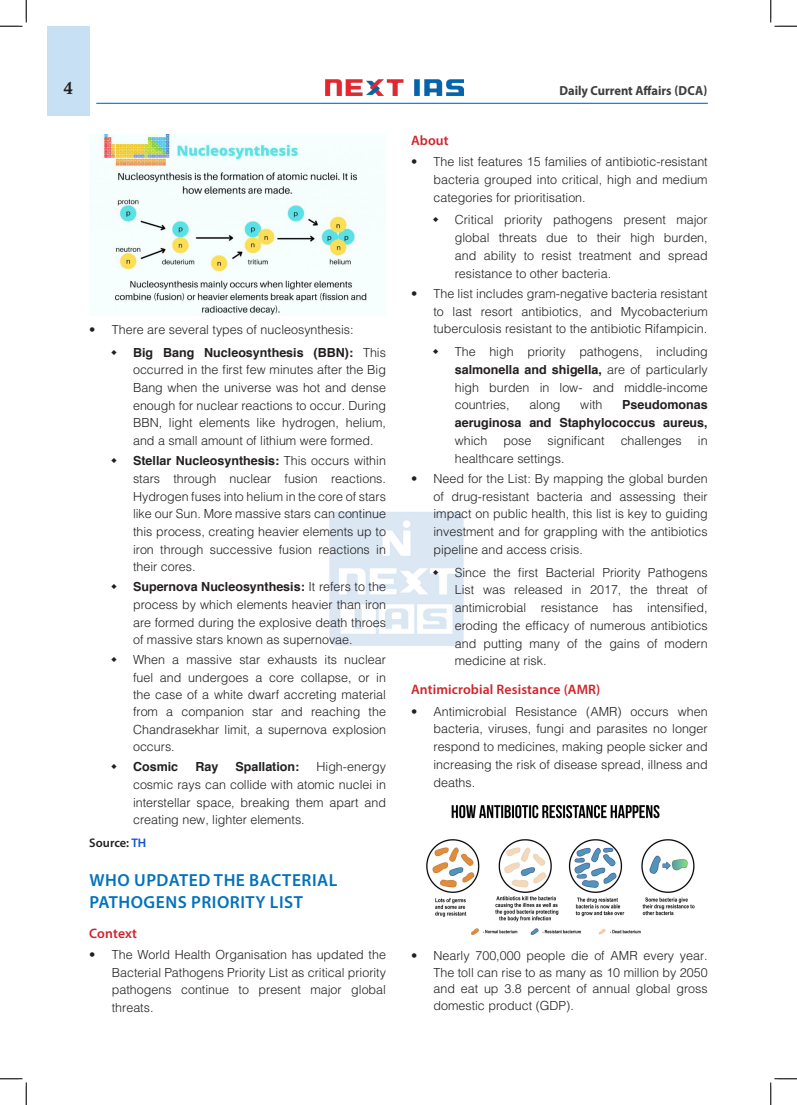
<style>
.page{position:relative;width:797px;height:1105px;background:#fff}
.page>*{position:absolute;margin:0;border:0;box-sizing:border-box;transform-origin:0 0}
.H-1{font:600 17.5px/21.8px "Myriad Pro";letter-spacing:.03em;color:#0072bc}
.t1{font:17.5px "Calis MT Bol";color:#231f20}
.H-2{font:600 13.75px "Myriad Pro";letter-spacing:.01em;color:#d1232a}
.t2{font:700 13.12px "Myriad Pro";color:#3e3e3f;scale:.95 1}
.t3{font:300 12.5px/17.8px "Helvetica";color:#231f20;text-align:justify}
.t4{font:700 12.5px/17.8px "Helvetica";color:#231f20;text-align:justify}
.body{font:600 12.5px "Myriad Pro";color:#231f20}
.s1{font-weight:700}
.s2{color:#15c}
.s3{font-weight:300}
</style>
<div class="page">
<div style="left:47px;top:26px;width:42px;height:89px;background:#c7e0f3"></div>
<img style="left:325px;top:80px;width:138px;height:15px">
<hr style="left:96px;top:103px;width:611px;height:1px;background:#008fd5">
<img style="left:329px;top:511px;width:135px;height:135px">
<img style="left:101px;top:134px;width:267px;height:182px">
<img style="left:426px;top:805px;width:269px;height:130px">
<svg style="left:0;top:0;width:27px;height:27px"></svg>
<svg style="left:0;top:1078px;width:27px;height:27px"></svg>
<svg style="left:770px;top:0;width:27px;height:27px"></svg>
<svg style="left:770px;top:1078px;width:27px;height:27px"></svg>
<svg style="left:433px;top:569px;width:5px;height:6px"></svg>
<h1 class="t1" style="left:64px;top:78px;width:10px">4</h1>
<p class="t2" style="left:559px;top:82px;width:157px">Daily Current Affairs (DCA)</p>
<p class="t3" style="left:89px;top:320px;width:266px">• There are several types of nucleosynthesis:</p>
<p class="t3" style="left:133px;top:343px;width:254px"><span class="s1">Big Bang Nucleosynthesis (BBN):</span> This occurred in the first few minutes after the Big Bang when the universe was hot and dense enough for nuclear reactions to occur. During BBN, light elements like hydrogen, helium, and a small amount of lithium were formed.</p>
<p class="t3" style="left:133px;top:452px;width:254px"><span class="s1">Stellar Nucleosynthesis:</span> This occurs within stars through nuclear fusion reactions.<br>Hydrogen fuses into helium in the core of stars like our Sun. More massive stars can continue this process, creating heavier elements up to iron through successive fusion reactions in their cores.</p>
<p class="t3" style="left:133px;top:578px;width:254px"><span class="s1">Supernova Nucleosynthesis:</span> It refers to the process by which elements heavier than iron are formed during the explosive death throes of massive stars known as supernovae.</p>
<p class="t3" style="left:133px;top:651px;width:254px;line-height:17.4px">When a massive star exhausts its nuclear fuel and undergoes a core collapse, or in the case of a white dwarf accreting material from a companion star and reaching the Chandrasekhar limit, a supernova explosion occurs.</p>
<p class="t4" style="left:133px;top:758px;width:47px">Cosmic</p>
<p class="t4" style="left:195px;top:758px;width:24px">Ray</p>
<p class="t4" style="left:235px;top:758px;width:65px">Spallation:</p>
<p class="t3" style="left:133px;top:758px;width:254px;text-indent:183px">High-energy cosmic rays can collide with atomic nuclei in interstellar space, breaking them apart and creating new, lighter elements.</p>
<p class="body" style="left:89px;top:835px;width:59px">Source: <span class="s2">TH</span></p>
<p class="H-1" style="left:89px;top:869px;width:249px">WHO UPDATED THE BACTERIAL<br>PATHOGENS PRIORITY LIST</p>
<p class="H-2" style="left:89px;top:924px;width:49px">Context</p>
<p class="t3" style="left:112px;top:945px;width:276px;text-indent:-22px">• The World Health Organisation has updated the Bacterial Pathogens Priority List as critical priority pathogens continue to present major global threats.</p>
<p class="H-2" style="left:411px;top:131px;width:39px">About</p>
<p class="t3" style="left:433px;top:152px;width:276px;text-indent:-22px">• The list features 15 families of antibiotic-resistant bacteria grouped into critical, high and medium categories for prioritisation.</p>
<p class="t3" style="left:455px;top:211px;width:254px">Critical priority pathogens present major global threats due to their high burden, and ability to resist treatment and spread resistance to other bacteria.</p>
<p class="t3" style="left:433px;top:284px;width:276px;text-indent:-22px">• The list includes gram-negative bacteria resistant to last resort antibiotics, and Mycobacterium tuberculosis resistant to the antibiotic Rifampicin.</p>
<p class="t3" style="left:455px;top:342px;width:254px">The high priority pathogens, including <span class="s1">salmonella and shigella,</span> are of particularly high burden in low- and middle-income countries,</p>
<p class="t4" style="left:455px;top:396px;width:254px;text-indent:167px">Pseudomonas aeruginosa and Staphylococcus aureus, <span class="s3">which</span></p>
<p class="t3" style="left:529px;top:396px;width:33px">along</p>
<p class="t3" style="left:580px;top:396px;width:24px">with</p>
<p class="t3" style="left:503px;top:431px;width:29px">pose</p>
<p class="t3" style="left:547px;top:431px;width:58px">significant</p>
<p class="t3" style="left:620px;top:431px;width:63px">challenges</p>
<p class="t3" style="left:698px;top:431px;width:11px">in</p>
<p class="t3" style="left:455px;top:449px;width:111px">healthcare settings.</p>
<p class="t3" style="left:433px;top:469px;width:276px;text-indent:-22px">• Need for the List: By mapping the global burden of drug-resistant bacteria and assessing their impact on public health, this list is key to guiding investment and for grappling with the antibiotics pipeline and access crisis.</p>
<p class="t3" style="left:455px;top:563px;width:254px">Since the first Bacterial Priority Pathogens List was released in 2017, the threat of antimicrobial resistance has intensified, eroding the efficacy of numerous antibiotics and putting many of the gains of modern medicine at risk.</p>
<p class="H-2" style="left:411px;top:681px;width:191px">Antimicrobial Resistance (AMR)</p>
<p class="t3" style="left:433px;top:702px;width:276px;text-indent:-22px">• Antimicrobial Resistance (AMR) occurs when bacteria, viruses, fungi and parasites no longer respond to medicines, making people sicker and increasing the risk of disease spread, illness and deaths.</p>
<p class="t3" style="left:433px;top:946px;width:276px;line-height:16.9px;text-indent:-22px">• Nearly 700,000 people die of AMR every year.<br>The toll can rise to as many as 10 million by 2050 and eat up 3.8 percent of annual global gross domestic product (GDP).</p>
</div>
